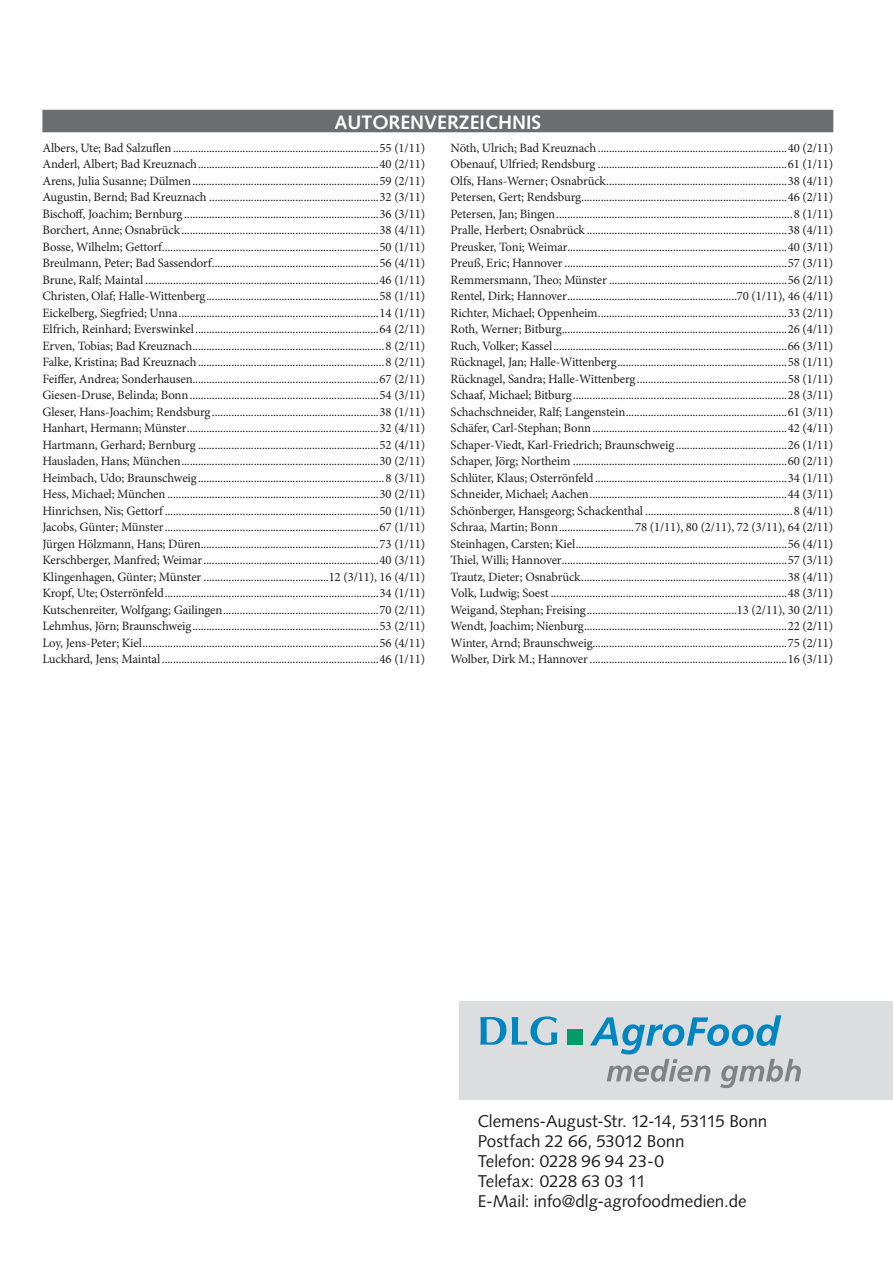
<style>
.page{position:relative;width:893px;height:1263px;background:#fff}
.page>*{position:absolute;margin:0;border:0;box-sizing:border-box;transform-origin:0 0}
.t1{font:700 19.5px "Syntax LT Std";color:#fff}
.t2{font:17.1px/20.1px "Syntax LT Std";letter-spacing:-.005em;color:#231f20}
.t3{font:12.75px/16.5px "Minion Pro";letter-spacing:-.01em;color:#231f20;text-align:justify}
</style>
<div class="page">
<div style="left:42px;top:110px;width:791px;height:22px;background:#6c6d70"></div>
<div style="left:459px;top:1001px;width:434px;height:98px;background:#dcdddf"></div>
<svg style="left:480px;top:1016px;width:77px;height:29px"></svg>
<div style="left:567px;top:1029px;width:16px;height:16px;background:#009b69"></div>
<svg style="left:590px;top:1015px;width:211px;height:73px"></svg>
<h1 class="t1" style="left:334px;top:111px;width:207px">AUTORENVERZEICHNIS</h1>
<p class="t3" style="left:42px;top:140px;width:384px">Albers, Ute; Bad Salzuflen..........................................................................55 (1/11)<br>Anderl, Albert; Bad Kreuznach.................................................................40 (2/11)<br>Arens, Julia Susanne; Dülmen...................................................................59 (2/11)<br>Augustin, Bernd; Bad Kreuznach .............................................................32 (3/11)<br>Bischoff, Joachim; Bernburg ......................................................................36 (3/11)<br>Borchert, Anne; Osnabrück.......................................................................38 (4/11)<br>Bosse, Wilhelm; Gettorf..............................................................................50 (1/11)<br>Breulmann, Peter; Bad Sassendorf............................................................56 (4/11)<br>Brune, Ralf; Maintal ....................................................................................46 (1/11)<br>Christen, Olaf; Halle-Wittenberg..............................................................58 (1/11)<br>Eickelberg, Siegfried; Unna........................................................................14 (1/11)<br>Elfrich, Reinhard; Everswinkel..................................................................64 (2/11)<br>Erven, Tobias; Bad Kreuznach.....................................................................8 (2/11)<br>Falke, Kristina; Bad Kreuznach...................................................................8 (2/11)<br>Feiffer, Andrea; Sonderhausen...................................................................67 (2/11)<br>Giesen-Druse, Belinda; Bonn....................................................................54 (3/11)<br>Gleser, Hans-Joachim; Rendsburg............................................................38 (1/11)<br>Hanhart, Hermann; Münster.....................................................................32 (4/11)<br>Hartmann, Gerhard; Bernburg .................................................................52 (4/11)<br>Hausladen, Hans; München.......................................................................30 (2/11)<br>Heimbach, Udo; Braunschweig...................................................................8 (3/11)<br>Hess, Michael; München ............................................................................30 (2/11)<br>Hinrichsen, Nis; Gettorf.............................................................................50 (1/11)<br>Jacobs, Günter; Münster.............................................................................67 (1/11)<br>Jürgen Hölzmann, Hans; Düren................................................................73 (1/11)<br>Kerschberger, Manfred; Weimar...............................................................40 (3/11)<br>Klingenhagen, Günter; Münster .............................................12 (3/11), 16 (4/11)<br>Kropf, Ute; Osterrönfeld.............................................................................34 (1/11)<br>Kutschenreiter, Wolfgang; Gailingen........................................................70 (2/11)<br>Lehmhus, Jörn; Braunschweig...................................................................53 (2/11)<br>Loy, Jens-Peter; Kiel.....................................................................................56 (4/11)<br>Luckhard, Jens; Maintal..............................................................................46 (1/11)</p>
<p class="t3" style="left:451px;top:139px;width:384px">Nöth, Ulrich; Bad Kreuznach ....................................................................40 (2/11)<br>Obenauf, Ulfried; Rendsburg ....................................................................61 (1/11)<br>Olfs, Hans-Werner; Osnabrück.................................................................38 (4/11)<br>Petersen, Gert; Rendsburg..........................................................................46 (2/11)<br>Petersen, Jan; Bingen.....................................................................................8 (1/11)<br>Pralle, Herbert; Osnabrück ........................................................................38 (4/11)<br>Preusker, Toni; Weimar...............................................................................40 (3/11)<br>Preuß, Eric; Hannover ................................................................................57 (3/11)<br>Remmersmann, Theo; Münster ................................................................56 (2/11)<br>Rentel, Dirk; Hannover.............................................................70 (1/11), 46 (4/11)<br>Richter, Michael; Oppenheim....................................................................33 (2/11)<br>Roth, Werner; Bitburg.................................................................................26 (4/11)<br>Ruch, Volker; Kassel....................................................................................66 (3/11)<br>Rücknagel, Jan; Halle-Wittenberg.............................................................58 (1/11)<br>Rücknagel, Sandra; Halle-Wittenberg......................................................58 (1/11)<br>Schaaf, Michael; Bitburg.............................................................................28 (3/11)<br>Schachschneider, Ralf; Langenstein..........................................................61 (3/11)<br>Schäfer, Carl-Stephan; Bonn......................................................................42 (4/11)<br>Schaper-Viedt, Karl-Friedrich; Braunschweig........................................26 (1/11)<br>Schaper, Jörg; Northeim .............................................................................60 (2/11)<br>Schlüter, Klaus; Osterrönfeld.....................................................................34 (1/11)<br>Schneider, Michael; Aachen.......................................................................44 (3/11)<br>Schönberger, Hansgeorg; Schackenthal .....................................................8 (4/11)<br>Schraa, Martin; Bonn...........................78 (1/11), 80 (2/11), 72 (3/11), 64 (2/11)<br>Steinhagen, Carsten; Kiel............................................................................56 (4/11)<br>Thiel, Willi; Hannover.................................................................................57 (3/11)<br>Trautz, Dieter; Osnabrück..........................................................................38 (4/11)<br>Volk, Ludwig; Soest .....................................................................................48 (3/11)<br>Weigand, Stephan; Freising......................................................13 (2/11), 30 (2/11)<br>Wendt, Joachim; Nienburg.........................................................................22 (2/11)<br>Winter, Arnd; Braunschweig......................................................................75 (2/11)<br>Wolber, Dirk M.; Hannover.......................................................................16 (3/11)</p>
<h2 class="t2" style="left:478px;top:1111px;width:291px">Clemens-August-Str. 12-14, 53115 Bonn<br>Postfach 22 66, 53012 Bonn<br>Telefon: 0228 96 94 23-0<br>Telefax: 0228 63 03 11<br>E-Mail: info@dlg-agrofoodmedien.de</h2>
</div>
